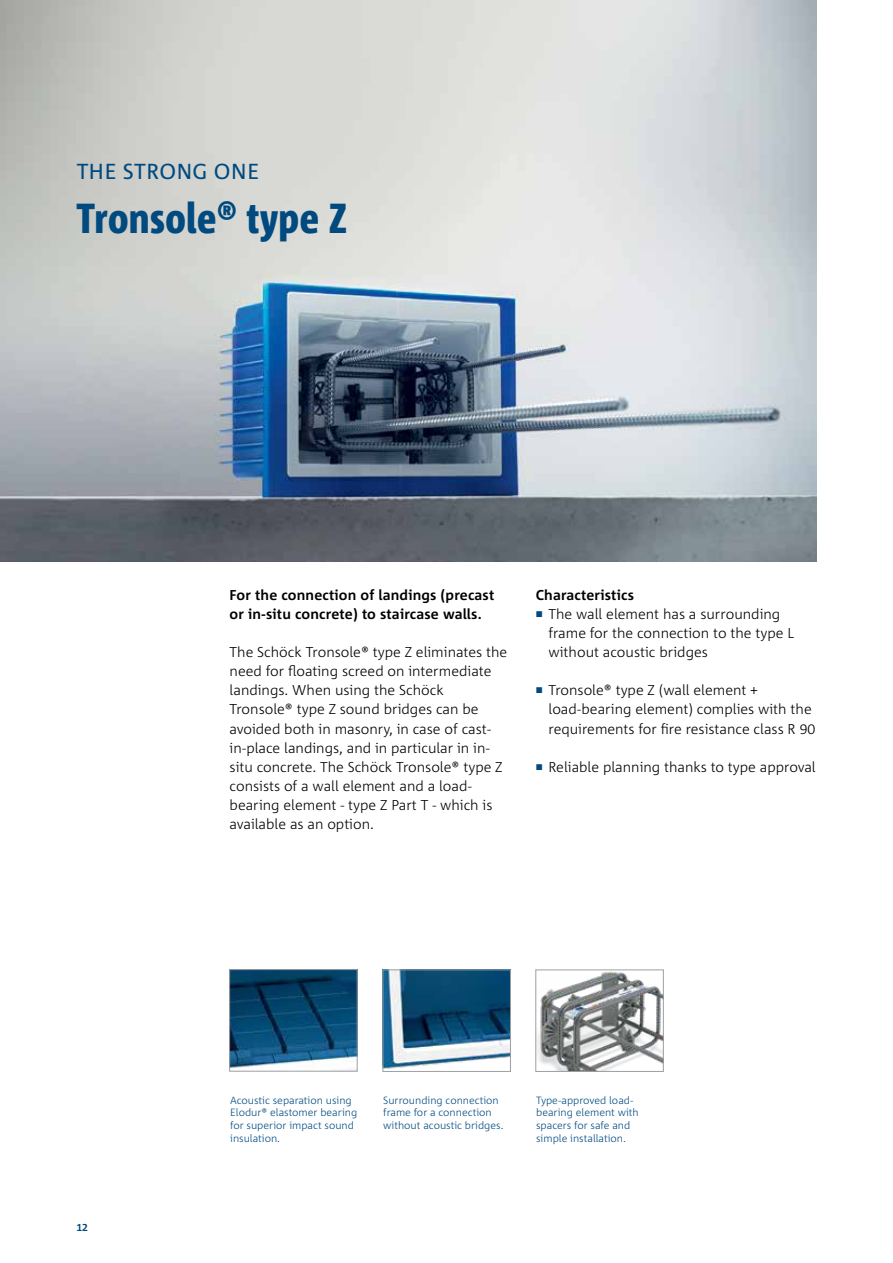
<style>
.page{position:relative;width:893px;height:1263px;background:#fff}
.page>*{position:absolute;margin:0;border:0;box-sizing:border-box;transform-origin:0 0}
.t1{font:800 condensed 42px "Corpid Schoeck";letter-spacing:.01em;color:#004a80}
.t2{font:21.75px "Corpid Schoeck";letter-spacing:.02em;color:#004a80}
.t3{font:300 14.25px/19.2px "Corpid Schoeck";color:#000}
.t4{font:700 14.25px/19.2px "Corpid Schoeck";letter-spacing:.01em;color:#000}
.t5{font:300 10.5px/12.8px "Corpid Schoeck";color:#004a80}
.t6{font:700 10.5px "Corpid Schoeck";color:#004a80}
.s1{font-size:8.25px;color:#004a80}
</style>
<div class="page">
<img style="left:0;top:0;width:816px;height:561px">
<img style="left:231px;top:971px;width:124px;height:97px">
<div style="left:229px;top:969px;width:128px;height:102px;border:1px solid #9d9fa2"></div>
<img style="left:538px;top:972px;width:123px;height:97px">
<div style="left:536px;top:970px;width:127px;height:101px;border:1px solid #9d9fa2"></div>
<img style="left:385px;top:972px;width:124px;height:97px">
<div style="left:383px;top:970px;width:128px;height:102px;border:1px solid #9d9fa2"></div>
<h2 class="t2" style="left:77px;top:157px;width:184px">THE STRONG ONE</h2>
<h1 class="t1" style="left:77px;top:192px;width:272px">Tronsole® type Z</h1>
<p class="t4" style="left:230px;top:585px;width:266px">For the connection of landings (precast or in-situ concrete) to staircase walls.</p>
<p class="t3" style="left:230px;top:642px;width:279px">The Schöck Tronsole® type Z eliminates the need for floating screed on intermediate landings. When using the Schöck Tronsole® type Z sound bridges can be avoided both in masonry, in case of cast&shy;in-place landings, and in particular in in&shy;situ concrete. The Schöck Tronsole® type Z consists of a wall element and a load&shy;bearing element - type Z Part T - which is available as an option.</p>
<p class="t4" style="left:536px;top:585px;width:100px">Characteristics</p>
<p class="t3" style="left:549px;top:604px;width:247px;text-indent:-13px"><span class="s1">■</span> The wall element has a surrounding frame for the connection to the type L without acoustic bridges</p>
<p class="t3" style="left:549px;top:680px;width:268px;text-indent:-13px"><span class="s1">■</span> Tronsole® type Z (wall element + load-bearing element) complies with the requirements for fire resistance class R 90</p>
<p class="t3" style="left:536px;top:757px;width:281px"><span class="s1">■</span> Reliable planning thanks to type approval</p>
<p class="t6" style="left:77px;top:1221px;width:13px">12</p>
<p class="t5" style="left:230px;top:1093px;width:129px">Acoustic separation using<br>Elodur® elastomer bearing for superior impact sound insulation.</p>
<p class="t5" style="left:383px;top:1093px;width:122px">Surrounding connection frame for a connection without acoustic bridges.</p>
<p class="t5" style="left:536px;top:1093px;width:104px">Type-approved load&shy;bearing element with spacers for safe and simple installation.</p>
</div>
